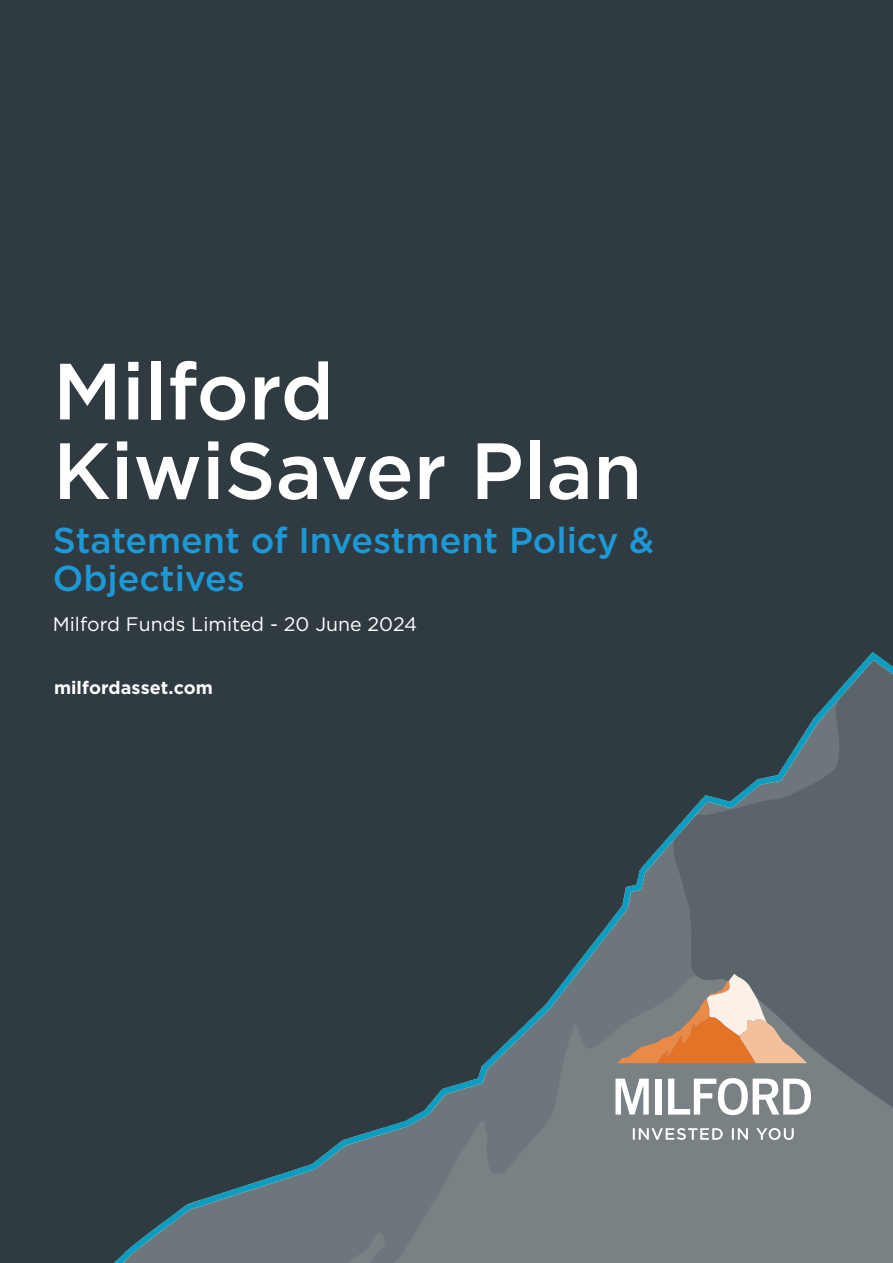
<style>
.page{position:relative;width:893px;height:1263px;background:#2f3b41}
.page>*{position:absolute;margin:0;border:0;box-sizing:border-box;transform-origin:0 0}
.t1{font:500 79.5px/79.5px "Gotham";color:#fff}
.t2{font:500 36px/37.5px "Gotham";color:#1c99d6}
.t3{font:19.5px "Gotham";color:#fff}
.t4{font:700 18px "Gotham";letter-spacing:.005em;color:#fff}
</style>
<div class="page">
<img style="left:113px;top:653px;width:780px;height:610px">
<svg style="left:615px;top:1079px;width:34px;height:35px"></svg>
<svg style="left:668px;top:1078px;width:143px;height:37px;background:#b4b8bb"></svg>
<div style="left:655px;top:1079px;width:7px;height:35px;background:#fff"></div>
<svg style="left:633px;top:1128px;width:161px;height:12px;background:#a5aaad"></svg>
<svg style="left:617px;top:974px;width:190px;height:89px;background:#a68c79"></svg>
<p class="t1" style="left:53px;top:350px;width:591px">Milford<br>KiwiSaver Plan</p>
<p class="t2" style="left:53px;top:521px;width:603px">Statement of Investment Policy &amp;<br>Objectives</p>
<p class="t3" style="left:53px;top:611px;width:366px">Milford Funds Limited - 20 June 2024</p>
<p class="t4" style="left:54px;top:676px;width:160px">milfordasset.com</p>
</div>
